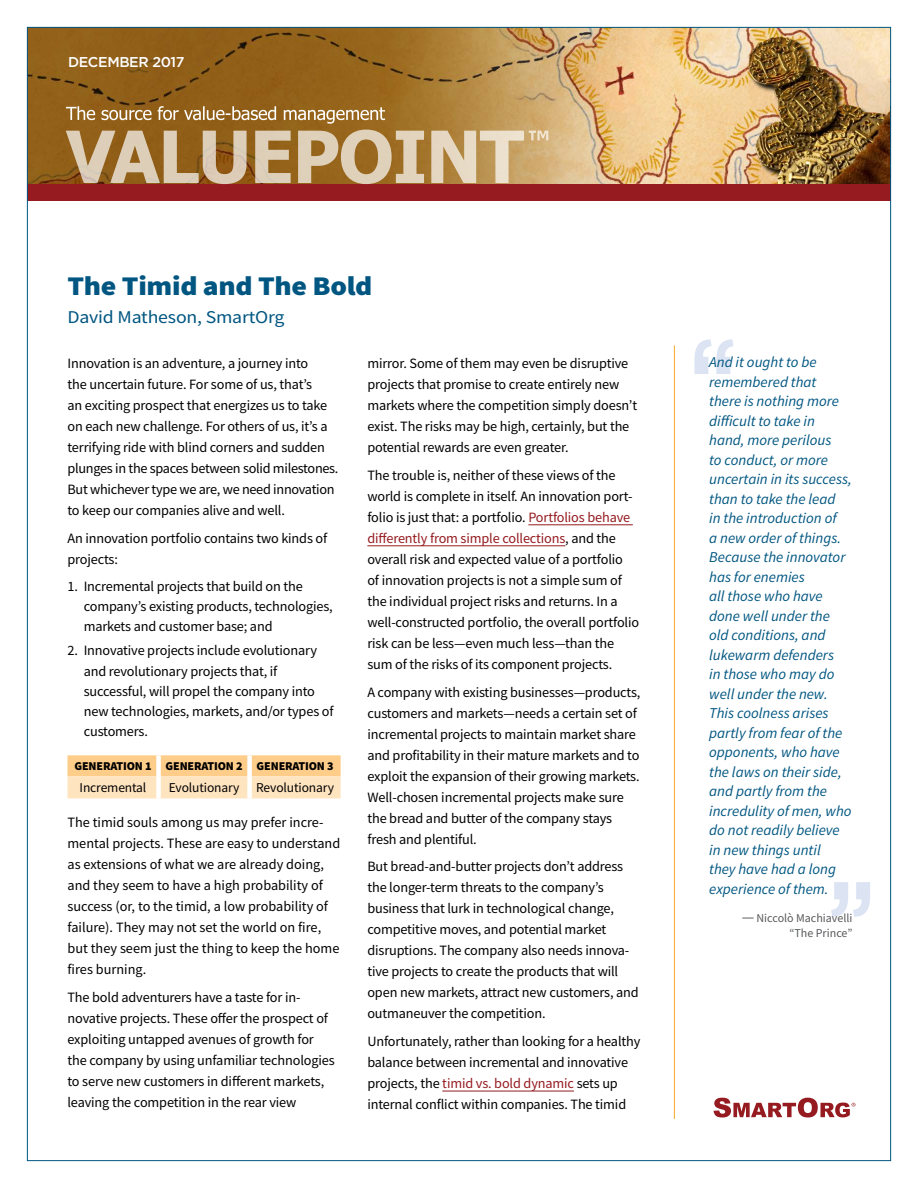
<style>
.page{position:relative;width:918px;height:1188px;background:#fff}
.page>*{position:absolute;margin:0;border:0;box-sizing:border-box;transform-origin:0 0}
.t1{font:900 27px "Source Sans Pro";letter-spacing:-.01em;color:#005681;scale:1.1 1}
.t2{font:18px "Source Sans Pro";letter-spacing:-.01em;color:#005681;scale:1.1 1}
.t3{font:italic 15px/19.5px "Source Sans Pro";color:#005681}
.t4{font:14.25px/21px "Source Sans Pro";letter-spacing:-.01em;color:#000}
.t5{font:500 14.25px "Gotham";letter-spacing:-.025em;color:#fff}
.t6{font:13.5px "Source Sans Pro";letter-spacing:-.01em;color:#000}
.t7{font:900 12px "Source Sans Pro";letter-spacing:-.01em;color:#000}
.t8{font:12px/15px "Source Sans Pro";color:#58595b;text-align:right}
.s1{color:#951b20}
.s2{font-size:15.75px}
</style>
<div class="page">
<img style="left:29px;top:29px;width:860px;height:155px">
<div style="left:27px;top:184px;width:864px;height:17px;background:#951b20"></div>
<svg style="left:714px;top:1098px;width:141px;height:20px"></svg>
<svg style="left:66px;top:130px;width:482px;height:54px;background:#bfa073"></svg>
<svg style="left:66px;top:106px;width:319px;height:18px;background:#aa834c"></svg>
<svg style="left:68px;top:755px;width:273px;height:43px;background:#fed9a6"></svg>
<div style="left:156px;top:755px;width:5px;height:21px;background:#fff"></div>
<div style="left:247px;top:755px;width:5px;height:21px;background:#fff"></div>
<div style="left:156px;top:776px;width:5px;height:22px;background:#fff"></div>
<div style="left:247px;top:776px;width:5px;height:22px;background:#fff"></div>
<svg style="left:831px;top:882px;width:39px;height:35px"></svg>
<svg style="left:694px;top:339px;width:39px;height:35px"></svg>
<hr style="left:674px;top:345px;width:1px;height:774px;background:#fbb040">
<hr style="left:528px;top:524px;width:105px;height:1px;background:#951b20">
<hr style="left:367px;top:545px;width:198px;height:1px;background:#951b20">
<hr style="left:442px;top:1091px;width:132px;height:1px;background:#951b20">
<p class="t5" style="left:68px;top:53px;width:118px">DECEMBER 2017</p>
<h1 class="t1" style="left:68px;top:267px;width:279px">The Timid and The Bold</h1>
<p class="t2" style="left:68px;top:306px;width:199px">David Matheson, SmartOrg</p>
<p class="t4" style="left:68px;top:353px;width:273px">Innovation is an adventure, a journey into<br>the uncertain future. For some of us, that’s<br>an exciting prospect that energizes us to take on each new challenge. For others of us, it’s a terrifying ride with blind corners and sudden plunges in the spaces between solid milestones.<br>But whichever type we are, we need innovation to keep our companies alive and well.</p>
<p class="t4" style="left:68px;top:528px;width:261px">An innovation portfolio contains two kinds of projects:</p>
<p class="t4" style="left:84px;top:576px;width:251px;line-height:20.1px;text-indent:-16px">1. Incremental projects that build on the company’s existing products, technologies, markets and customer base; and</p>
<p class="t4" style="left:84px;top:641px;width:251px;line-height:20.1px;text-indent:-16px">2. Innovative projects include evolutionary and revolutionary projects that, if successful, will propel the company into new technologies, markets, and/or types of customers.</p>
<p class="t7" style="left:74px;top:758px;width:261px">GENERATION 1 GENERATION 2 GENERATION 3</p>
<p class="t6" style="left:80px;top:779px;width:68px">Incremental</p>
<p class="t6" style="left:169px;top:779px;width:72px">Evolutionary</p>
<p class="t6" style="left:256px;top:779px;width:79px">Revolutionary</p>
<p class="t4" style="left:68px;top:812px;width:274px">The timid souls among us may prefer incre&shy;mental projects. These are easy to understand as extensions of what we are already doing, and they seem to have a high probability of success (or, to the timid, a low probability of failure). They may not set the world on fire, but they seem just the thing to keep the home fires burning.</p>
<p class="t4" style="left:68px;top:986px;width:269px">The bold adventurers have a taste for in&shy;novative projects. These offer the prospect of exploiting untapped avenues of growth for the company by using unfamiliar technologies to serve new customers in different markets, leaving the competition in the rear view</p>
<p class="t4" style="left:367px;top:353px;width:271px">mirror. Some of them may even be disruptive projects that promise to create entirely new markets where the competition simply doesn’t exist. The risks may be high, certainly, but the potential rewards are even greater.</p>
<p class="t4" style="left:367px;top:465px;width:273px">The trouble is, neither of these views of the world is complete in itself. An innovation port&shy;folio is just that: a portfolio. <span class="s1">Portfolios behave differently from simple collections</span>, and the overall risk and expected value of a portfolio<br>of innovation projects is not a simple sum of the individual project risks and returns. In a well-constructed portfolio, the overall portfolio risk can be less—even much less—than the sum of the risks of its component projects.</p>
<p class="t4" style="left:367px;top:681px;width:275px">A company with existing businesses—products, customers and markets—needs a certain set of incremental projects to maintain market share and profitability in their mature markets and to exploit the expansion of their growing markets.<br>Well-chosen incremental projects make sure the bread and butter of the company stays fresh and plentiful.</p>
<p class="t4" style="left:367px;top:856px;width:273px">But bread-and-butter projects don’t address the longer-term threats to the company’s business that lurk in technological change, competitive moves, and potential market disruptions. The company also needs innova&shy;tive projects to create the products that will open new markets, attract new customers, and outmaneuver the competition.</p>
<p class="t4" style="left:367px;top:1031px;width:275px">Unfortunately, rather than looking for a healthy balance between incremental and innovative projects, the <span class="s1">timid vs. bold dynamic</span> sets up internal conflict within companies. The timid</p>
<p class="t3" style="left:709px;top:352px;width:144px">And it ought to be remembered that there is nothing more difficult to take in hand, more perilous<br>to conduct, or more uncertain in its success, than to take the lead<br>in the introduction of<br>a new order of things.<br>Because the innovator has for enemies<br>all those who have done well under the old conditions, and lukewarm defenders<br>in those who may do well under the new.<br>This coolness arises partly from fear of the opponents, who have the laws on their side, and partly from the incredulity of men, who do not readily believe in new things until<br>they have had a long experience of them.</p>
<p class="t8" style="left:742px;top:911px;width:112px"><span class="s2">—</span> Niccolò Machiavelli “The Prince”</p>
</div>
